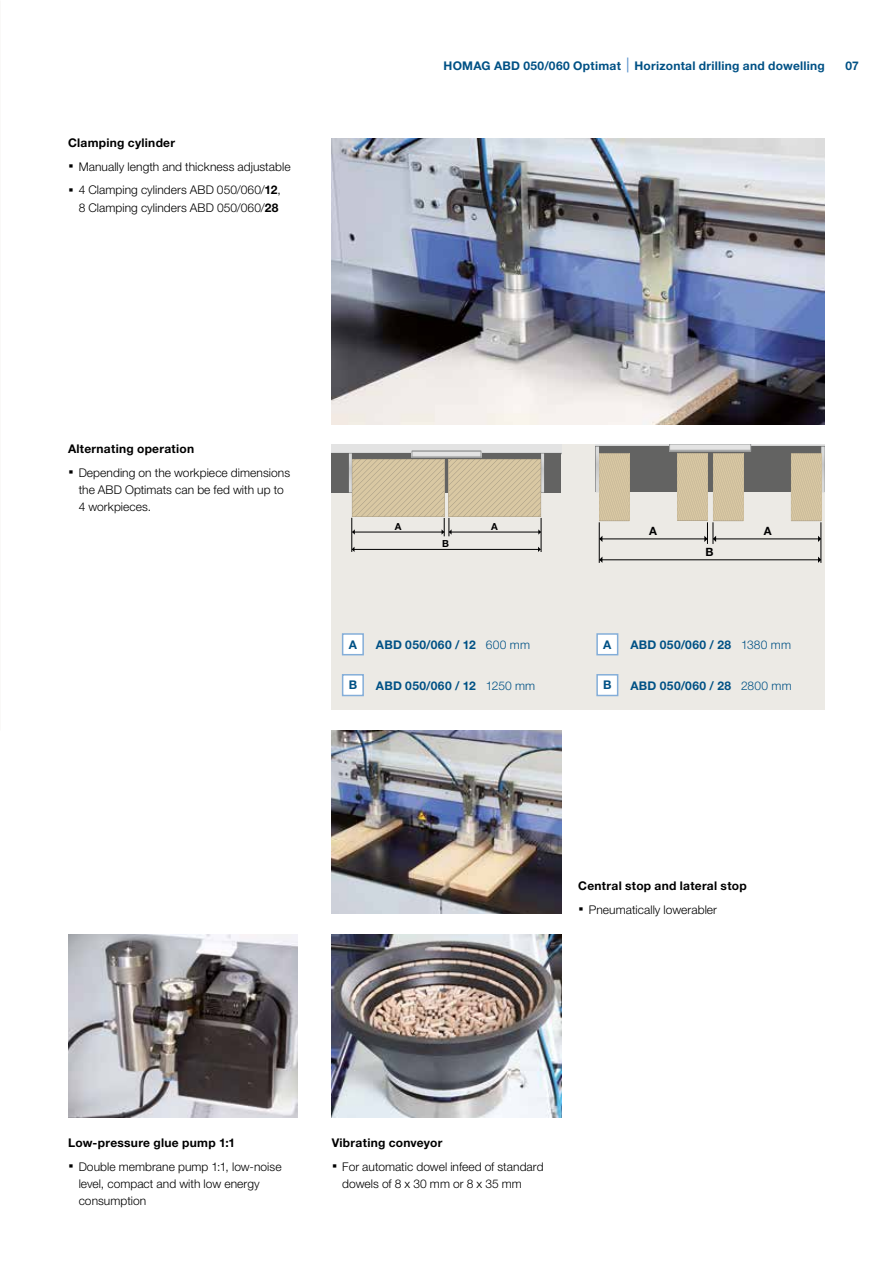
<style>
.page{position:relative;width:893px;height:1263px;background:#fff}
.page>*{position:absolute;margin:0;border:0;box-sizing:border-box;transform-origin:0 0}
.t1{font:300 12px/23.7px "Helvetica Neue LTW1 G";letter-spacing:.005em;color:#000}
.t2{font:700 12px "Helvetica Neue LTW1 G";letter-spacing:.025em;color:#005185}
.t3{font:700 12px/23.7px "Helvetica Neue LTW1 G";letter-spacing:.025em;color:#000}
.t4{font:700 11.4px "Helvetica Neue LTW1 G";color:#000}
.t5{font:700 9.75px "Helvetica Neue LTW1 G";color:#000}
.s1{font-weight:700}
.s2{font-weight:700;font-size:21px}
.s3{font-weight:300}
.s4{font-size:21px}
</style>
<div class="page">
<img style="left:332px;top:730px;width:229px;height:184px">
<img style="left:68px;top:934px;width:230px;height:184px">
<img style="left:332px;top:934px;width:229px;height:184px">
<div style="left:332px;top:445px;width:493px;height:265px;background:#eceae5"></div>
<img style="left:332px;top:139px;width:493px;height:285px">
<hr style="left:599px;top:522px;width:1px;height:41px;background:#000">
<hr style="left:821px;top:522px;width:1px;height:41px;background:#000">
<hr style="left:599px;top:559px;width:222px;height:1px;background:#000">
<svg style="left:599px;top:557px;width:3px;height:6px"></svg>
<svg style="left:818px;top:557px;width:3px;height:6px"></svg>
<svg style="left:595px;top:445px;width:230px;height:99px"></svg>
<svg style="left:332px;top:450px;width:229px;height:86px"></svg>
<div style="left:412px;top:451px;width:69px;height:6px;background:#e3e3e3"></div>
<div style="left:412px;top:451px;width:69px;height:6px;border:1px solid #9c9d9d"></div>
<hr style="left:412px;top:451px;width:69px;height:1px;background:#9c9d9d">
<hr style="left:351px;top:518px;width:1px;height:34px;background:#000">
<hr style="left:541px;top:518px;width:1px;height:34px;background:#000">
<hr style="left:352px;top:549px;width:188px;height:1px;background:#000">
<svg style="left:538px;top:547px;width:3px;height:5px"></svg>
<div style="left:343px;top:675px;width:20px;height:20px;background:#fff"></div>
<div style="left:342px;top:674px;width:22px;height:22px;border:2px solid #84aed9"></div>
<div style="left:343px;top:634px;width:20px;height:21px;background:#fff"></div>
<div style="left:342px;top:633px;width:22px;height:22px;border:2px solid #84aed9"></div>
<div style="left:597px;top:675px;width:21px;height:20px;background:#fff"></div>
<div style="left:596px;top:674px;width:22px;height:22px;border:2px solid #84aed9"></div>
<div style="left:597px;top:634px;width:21px;height:21px;background:#fff"></div>
<div style="left:596px;top:633px;width:22px;height:22px;border:2px solid #84aed9"></div>
<svg style="left:627px;top:58px;width:1px;height:14px"></svg>
<p class="t1" style="left:68px;top:131px;width:224px"><span class="s1">Clamping cylinder<br></span><span class="s2">·</span> Manually length and thickness adjustable <span class="s2">·</span> 4 Clamping cylinders ABD 050/060/<span class="s1">12</span>,</p>
<p class="t1" style="left:79px;top:196px;width:201px">8 Clamping cylinders ABD 050/060/<span class="s1">28</span></p>
<p class="t2" style="left:444px;top:58px;width:383px">HOMAG ABD 050/060 Optimat Horizontal drilling and dowelling</p>
<p class="t2" style="left:845px;top:58px;width:15px">07</p>
<p class="t1" style="left:68px;top:437px;width:224px"><span class="s1">Alternating operation<br></span><span class="s2">·</span> Depending on the workpiece dimensions</p>
<p class="t1" style="left:79px;top:481px;width:207px;line-height:17.2px">the ABD Optimats can be fed with up to<br>4 workpieces.</p>
<p class="t5" style="left:395px;top:520px;width:8px">A</p>
<p class="t5" style="left:491px;top:520px;width:8px">A</p>
<p class="t5" style="left:442px;top:537px;width:8px">B</p>
<p class="t2" style="left:349px;top:637px;width:10px">A</p>
<p class="t2" style="left:376px;top:637px;width:156px">ABD 050/060 / 12 <span class="s3">600 mm</span></p>
<p class="t2" style="left:349px;top:678px;width:10px">B</p>
<p class="t2" style="left:376px;top:678px;width:161px">ABD 050/060 / 12 <span class="s3">1250 mm</span></p>
<p class="t4" style="left:649px;top:524px;width:9px">A</p>
<p class="t4" style="left:764px;top:524px;width:9px">A</p>
<p class="t4" style="left:705px;top:545px;width:10px">B</p>
<p class="t2" style="left:603px;top:637px;width:10px">A</p>
<p class="t2" style="left:630px;top:637px;width:162px">ABD 050/060 / 28 <span class="s3">1380 mm</span></p>
<p class="t2" style="left:603px;top:678px;width:10px">B</p>
<p class="t2" style="left:630px;top:678px;width:163px">ABD 050/060 / 28 <span class="s3">2800 mm</span></p>
<p class="t3" style="left:578px;top:874px;width:170px">Central stop and lateral stop <span class="s4">·</span> <span class="s3">Pneumatically lowerabler</span></p>
<p class="t1" style="left:68px;top:1131px;width:215px"><span class="s1">Low-pressure glue pump 1:1<br></span><span class="s2">·</span> Double membrane pump 1:1, low-noise</p>
<p class="t1" style="left:79px;top:1175px;width:183px;line-height:17.2px">level, compact and with low energy consumption</p>
<p class="t1" style="left:332px;top:1131px;width:213px"><span class="s1">Vibrating conveyor<br></span><span class="s2">·</span> For automatic dowel infeed of standard</p>
<p class="t1" style="left:342px;top:1171px;width:181px">dowels of 8 x 30 mm or 8 x 35 mm</p>
</div>
